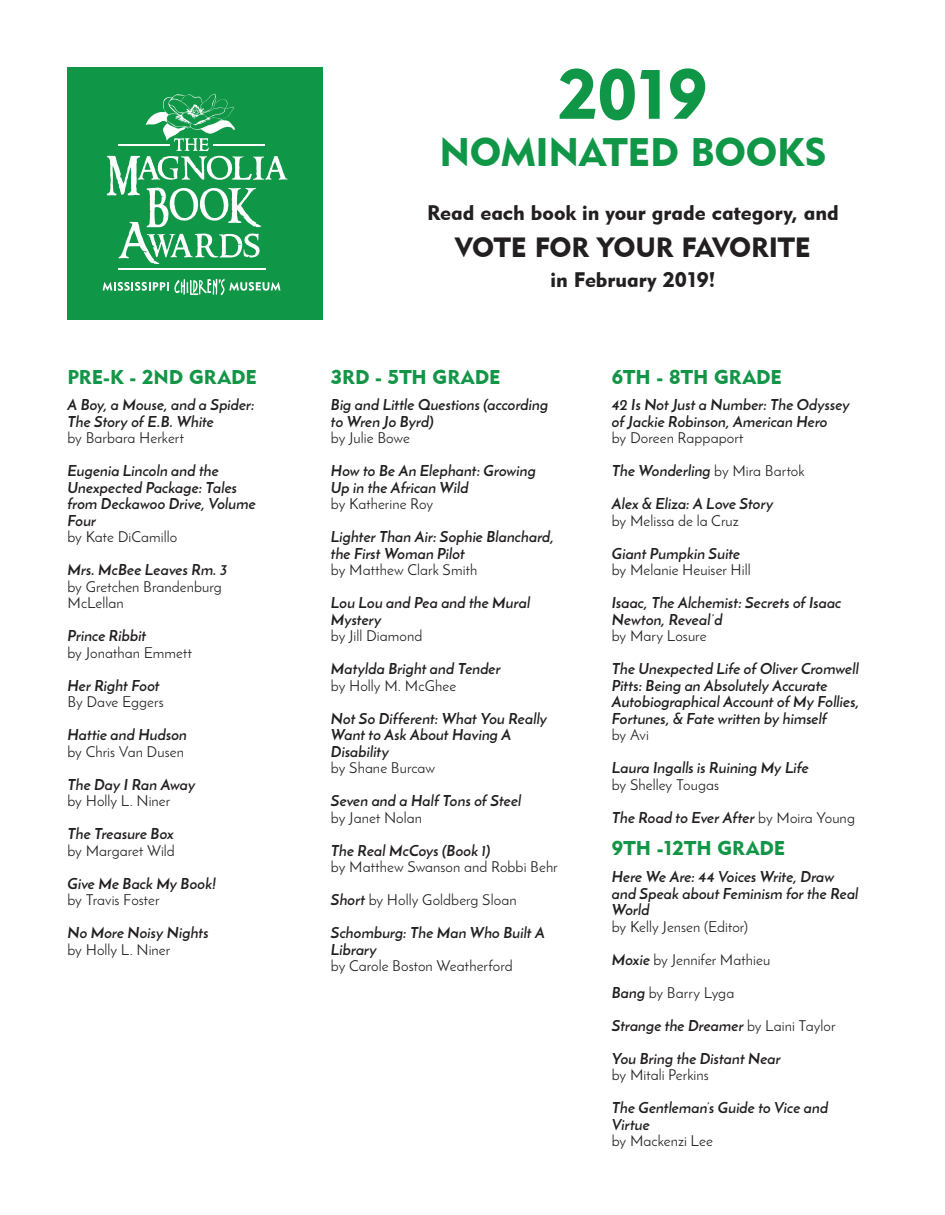
<style>
.page{position:relative;width:945px;height:1215px;background:#fff}
.page>*{position:absolute;margin:0;border:0;box-sizing:border-box;transform-origin:0 0}
.t1{font:68.85px "Geometric 415 BT Black A";color:#109647}
.t2{font:39.75px "Geometric 415 BT Black A";letter-spacing:-.01em;color:#109647}
.t3{font:27.75px "Geometric 415 BT Black A";letter-spacing:-.005em;color:#231f20}
.t4{font:21px "Geometric 415 BT Black A";color:#231f20}
.Paragraph_Style_4{font:19.95px "Geometric 415 BT Black A";color:#139547}
.Paragraph_Style_4-2{font:italic 700 15px/16.5px "Josefin Sans";letter-spacing:.005em;color:#231f20}
.Paragraph_Style_4-3{font:15px/16.5px "Josefin Sans";letter-spacing:.005em;color:#231f20}
.s1{font-weight:700;font-style:italic}
.s2{font-weight:400;font-style:normal}
</style>
<div class="page">
<div style="left:68px;top:68px;width:255px;height:252px;background:#109647"></div>
<hr style="left:118px;top:268px;width:147px;height:1px;background:#fff">
<svg style="left:103px;top:279px;width:177px;height:16px"></svg>
<svg style="left:107px;top:93px;width:181px;height:171px"></svg>
<p class="Paragraph_Style_4" style="left:68px;top:365px;width:191px">PRE-K - 2ND GRADE</p>
<p class="Paragraph_Style_4-2" style="left:68px;top:397px;width:189px">A Boy, a Mouse, and a Spider:<br>The Story of E.B. White</p>
<p class="Paragraph_Style_4-3" style="left:68px;top:430px;width:118px">by Barbara Herkert</p>
<p class="Paragraph_Style_4-2" style="left:68px;top:463px;width:190px">Eugenia Lincoln and the<br>Unexpected Package: Tales from Deckawoo Drive, Volume<br>Four</p>
<p class="Paragraph_Style_4-3" style="left:68px;top:529px;width:111px">by Kate DiCamillo</p>
<p class="Paragraph_Style_4-2" style="left:68px;top:562px;width:161px">Mrs. McBee Leaves Rm. 3</p>
<p class="Paragraph_Style_4-3" style="left:68px;top:578px;width:156px">by Gretchen Brandenburg<br>McLellan</p>
<p class="Paragraph_Style_4-2" style="left:68px;top:628px;width:80px">Prince Ribbit</p>
<p class="Paragraph_Style_4-3" style="left:68px;top:644px;width:126px">by Jonathan Emmett</p>
<p class="Paragraph_Style_4-2" style="left:68px;top:677px;width:94px">Her Right Foot</p>
<p class="Paragraph_Style_4-3" style="left:68px;top:694px;width:98px">By Dave Eggers</p>
<p class="Paragraph_Style_4-2" style="left:68px;top:727px;width:121px">Hattie and Hudson</p>
<p class="Paragraph_Style_4-3" style="left:68px;top:743px;width:118px">by Chris Van Dusen</p>
<p class="Paragraph_Style_4-2" style="left:68px;top:776px;width:130px">The Day I Ran Away</p>
<p class="Paragraph_Style_4-3" style="left:68px;top:793px;width:104px">by Holly L. Niner</p>
<p class="Paragraph_Style_4-2" style="left:68px;top:826px;width:108px">The Treasure Box</p>
<p class="Paragraph_Style_4-3" style="left:68px;top:842px;width:109px">by Margaret Wild</p>
<p class="Paragraph_Style_4-2" style="left:68px;top:875px;width:150px">Give Me Back My Book!</p>
<p class="Paragraph_Style_4-3" style="left:68px;top:892px;width:93px">by Travis Foster</p>
<p class="Paragraph_Style_4-2" style="left:68px;top:925px;width:143px">No More Noisy Nights</p>
<p class="Paragraph_Style_4-3" style="left:68px;top:941px;width:104px">by Holly L. Niner</p>
<p class="t1" style="left:558px;top:52px;width:151px">2019</p>
<p class="t2" style="left:439px;top:128px;width:389px">NOMINATED BOOKS</p>
<p class="t4" style="left:427px;top:200px;width:413px">Read each book in your grade category, and</p>
<p class="t3" style="left:455px;top:230px;width:357px">VOTE FOR YOUR FAVORITE</p>
<p class="t4" style="left:551px;top:267px;width:166px">in February 2019!</p>
<p class="Paragraph_Style_4" style="left:331px;top:365px;width:171px">3RD - 5TH GRADE</p>
<p class="Paragraph_Style_4-2" style="left:331px;top:397px;width:219px">Big and Little Questions (according to Wren Jo Byrd)</p>
<p class="Paragraph_Style_4-3" style="left:331px;top:430px;width:81px">by Julie Bowe</p>
<p class="Paragraph_Style_4-2" style="left:331px;top:463px;width:207px">How to Be An Elephant: Growing<br>Up in the African Wild</p>
<p class="Paragraph_Style_4-3" style="left:331px;top:496px;width:104px">by Katherine Roy</p>
<p class="Paragraph_Style_4-2" style="left:331px;top:529px;width:225px">Lighter Than Air: Sophie Blanchard, the First Woman Pilot</p>
<p class="Paragraph_Style_4-3" style="left:331px;top:562px;width:148px">by Matthew Clark Smith</p>
<p class="Paragraph_Style_4-2" style="left:331px;top:595px;width:201px">Lou Lou and Pea and the Mural<br>Mystery</p>
<p class="Paragraph_Style_4-3" style="left:331px;top:628px;width:93px">by Jill Diamond</p>
<p class="Paragraph_Style_4-2" style="left:331px;top:661px;width:171px">Matylda Bright and Tender</p>
<p class="Paragraph_Style_4-3" style="left:331px;top:677px;width:127px">by Holly M. McGhee</p>
<p class="Paragraph_Style_4-2" style="left:331px;top:710px;width:218px">Not So Different: What You Really<br>Want to Ask About Having A<br>Disability</p>
<p class="Paragraph_Style_4-3" style="left:331px;top:760px;width:106px">by Shane Burcaw</p>
<p class="Paragraph_Style_4-2" style="left:331px;top:793px;width:192px">Seven and a Half Tons of Steel</p>
<p class="Paragraph_Style_4-3" style="left:331px;top:809px;width:93px">by Janet Nolan</p>
<p class="Paragraph_Style_4-2" style="left:331px;top:842px;width:161px">The Real McCoys (Book 1)</p>
<p class="Paragraph_Style_4-3" style="left:331px;top:859px;width:228px">by Matthew Swanson and Robbi Behr</p>
<p class="Paragraph_Style_4-3" style="left:331px;top:892px;width:187px"><span class="s1">Short</span> by Holly Goldberg Sloan</p>
<p class="Paragraph_Style_4-2" style="left:331px;top:925px;width:215px">Schomburg: The Man Who Built A<br>Library</p>
<p class="Paragraph_Style_4-3" style="left:331px;top:958px;width:183px">by Carole Boston Weatherford</p>
<p class="Paragraph_Style_4" style="left:612px;top:365px;width:172px">6TH - 8TH GRADE</p>
<p class="Paragraph_Style_4-2" style="left:612px;top:397px;width:239px">42 Is Not Just a Number: The Odyssey of Jackie Robinson, American Hero</p>
<p class="Paragraph_Style_4-3" style="left:612px;top:430px;width:133px">by Doreen Rappaport</p>
<p class="Paragraph_Style_4-2" style="left:612px;top:463px;width:194px">The Wonderling <span class="s2">by Mira Bartok</span></p>
<p class="Paragraph_Style_4-2" style="left:612px;top:496px;width:163px">Alex &amp; Eliza: A Love Story</p>
<p class="Paragraph_Style_4-3" style="left:612px;top:512px;width:129px">by Melissa de la Cruz</p>
<p class="Paragraph_Style_4-2" style="left:612px;top:545px;width:130px">Giant Pumpkin Suite</p>
<p class="Paragraph_Style_4-3" style="left:612px;top:562px;width:140px">by Melanie Heuiser Hill</p>
<p class="Paragraph_Style_4-2" style="left:612px;top:595px;width:231px">Isaac, The Alchemist: Secrets of Isaac<br>Newton, Reveal’d</p>
<p class="Paragraph_Style_4-3" style="left:612px;top:628px;width:96px">by Mary Losure</p>
<p class="Paragraph_Style_4-2" style="left:612px;top:661px;width:249px">The Unexpected Life of Oliver Cromwell Pitts: Being an Absolutely Accurate Autobiographical Account of My Follies, Fortunes, &amp; Fate written by himself</p>
<p class="Paragraph_Style_4-3" style="left:612px;top:727px;width:39px">by Avi</p>
<p class="Paragraph_Style_4-2" style="left:612px;top:760px;width:199px">Laura Ingalls is Ruining My Life</p>
<p class="Paragraph_Style_4-3" style="left:612px;top:776px;width:109px">by Shelley Tougas</p>
<p class="Paragraph_Style_4-2" style="left:612px;top:809px;width:245px">The Road to Ever After <span class="s2">by Moira Young</span></p>
<p class="Paragraph_Style_4" style="left:612px;top:836px;width:175px">9TH -12TH GRADE</p>
<p class="Paragraph_Style_4-2" style="left:612px;top:869px;width:248px">Here We Are: 44 Voices Write, Draw and Speak about Feminism for the Real<br>World</p>
<p class="Paragraph_Style_4-3" style="left:612px;top:918px;width:138px">by Kelly Jensen (Editor)</p>
<p class="Paragraph_Style_4-3" style="left:612px;top:951px;width:160px"><span class="s1">Moxie</span> by Jennifer Mathieu</p>
<p class="Paragraph_Style_4-3" style="left:612px;top:984px;width:124px"><span class="s1">Bang</span> by Barry Lyga</p>
<p class="Paragraph_Style_4-2" style="left:612px;top:1017px;width:225px">Strange the Dreamer <span class="s2">by Laini Taylor</span></p>
<p class="Paragraph_Style_4-2" style="left:612px;top:1050px;width:170px">You Bring the Distant Near</p>
<p class="Paragraph_Style_4-3" style="left:612px;top:1067px;width:98px">by Mitali Perkins</p>
<p class="Paragraph_Style_4-2" style="left:612px;top:1100px;width:218px">The Gentleman’s Guide to Vice and<br>Virtue</p>
<p class="Paragraph_Style_4-3" style="left:612px;top:1133px;width:103px">by Mackenzi Lee</p>
</div>
